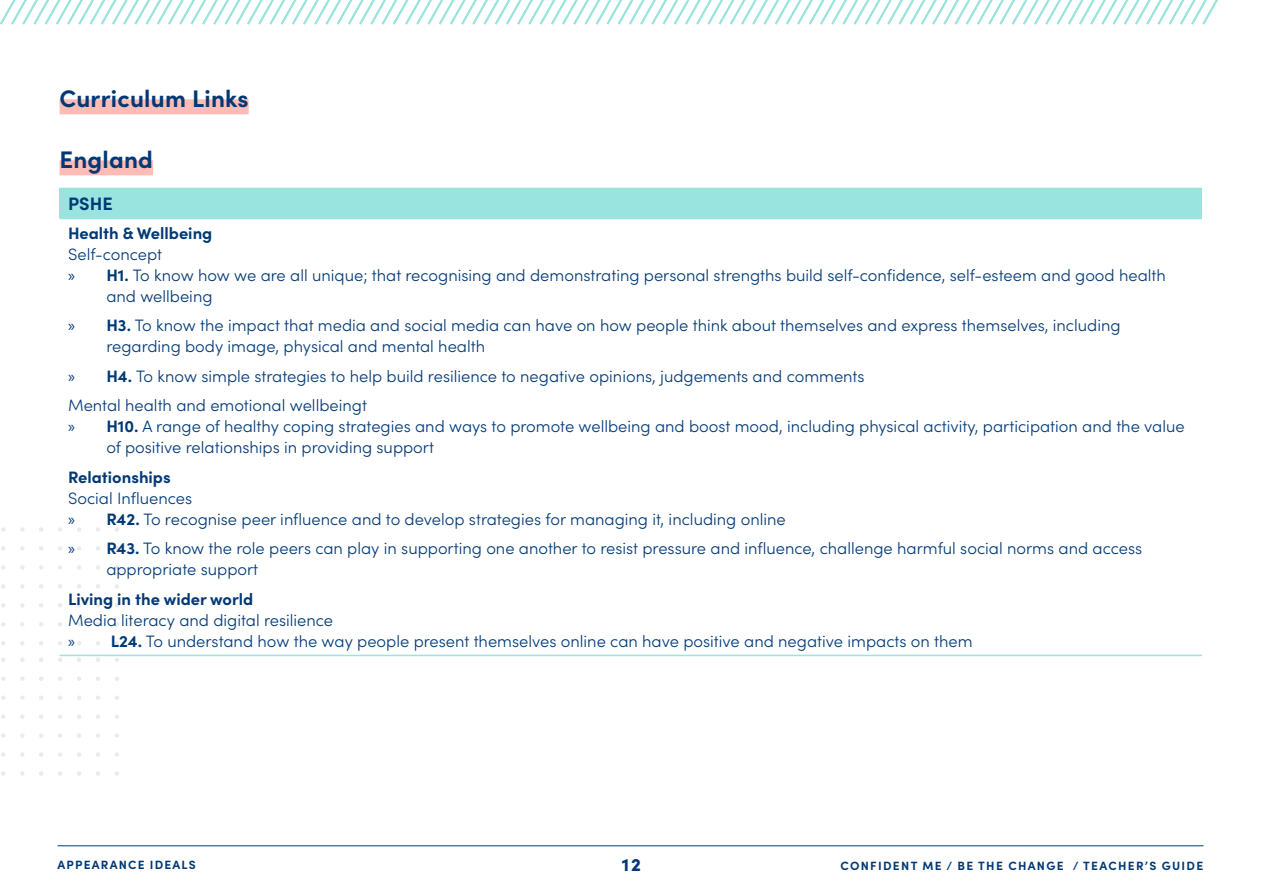
<style>
.page{position:relative;width:1263px;height:893px;background:#fff}
.page>*{position:absolute;margin:0;border:0;box-sizing:border-box;transform-origin:0 0}
.t1{font:700 24px "Sofia Pro";letter-spacing:.01em;color:#003976}
.t2{font:700 18px "Sofia Pro";color:#003976}
.t3{font:900 18px "Sofia Pro";color:#003976}
.t4{font:300 16.5px/21px "Sofia Pro";color:#003976}
.t5{font:700 16.5px "Sofia Pro";color:#003976}
.t6{font:700 12px "Sofia Pro";letter-spacing:.11em;color:#003976}
.s1{font-family:"Myriad Pro";font-weight:400}
.s2{font-weight:700}
</style>
<div class="page">
<svg style="left:0;top:0;width:78px;height:25px"></svg>
<svg style="left:78px;top:0;width:1140px;height:25px"></svg>
<svg style="left:115px;top:658px;width:4px;height:4px"></svg>
<svg style="left:115px;top:677px;width:4px;height:4px"></svg>
<svg style="left:115px;top:696px;width:4px;height:4px"></svg>
<svg style="left:115px;top:714px;width:4px;height:5px"></svg>
<svg style="left:115px;top:733px;width:4px;height:5px"></svg>
<svg style="left:115px;top:752px;width:4px;height:5px"></svg>
<svg style="left:115px;top:771px;width:4px;height:5px"></svg>
<svg style="left:96px;top:658px;width:4px;height:4px"></svg>
<svg style="left:96px;top:677px;width:4px;height:4px"></svg>
<svg style="left:96px;top:696px;width:4px;height:4px"></svg>
<svg style="left:96px;top:714px;width:4px;height:5px"></svg>
<svg style="left:96px;top:733px;width:4px;height:5px"></svg>
<svg style="left:96px;top:752px;width:4px;height:5px"></svg>
<svg style="left:96px;top:771px;width:4px;height:5px"></svg>
<svg style="left:77px;top:658px;width:4px;height:4px"></svg>
<svg style="left:77px;top:677px;width:4px;height:4px"></svg>
<svg style="left:77px;top:696px;width:4px;height:4px"></svg>
<svg style="left:77px;top:714px;width:4px;height:5px"></svg>
<svg style="left:77px;top:733px;width:4px;height:5px"></svg>
<svg style="left:77px;top:752px;width:4px;height:5px"></svg>
<svg style="left:77px;top:771px;width:4px;height:5px"></svg>
<svg style="left:58px;top:658px;width:4px;height:4px"></svg>
<svg style="left:58px;top:677px;width:4px;height:4px"></svg>
<svg style="left:58px;top:696px;width:4px;height:4px"></svg>
<svg style="left:58px;top:714px;width:4px;height:5px"></svg>
<svg style="left:58px;top:733px;width:4px;height:5px"></svg>
<svg style="left:58px;top:752px;width:4px;height:5px"></svg>
<svg style="left:58px;top:771px;width:4px;height:5px"></svg>
<svg style="left:39px;top:658px;width:4px;height:4px"></svg>
<svg style="left:39px;top:677px;width:4px;height:4px"></svg>
<svg style="left:39px;top:696px;width:4px;height:4px"></svg>
<svg style="left:39px;top:714px;width:4px;height:5px"></svg>
<svg style="left:39px;top:733px;width:4px;height:5px"></svg>
<svg style="left:39px;top:752px;width:4px;height:5px"></svg>
<svg style="left:39px;top:771px;width:4px;height:5px"></svg>
<svg style="left:20px;top:658px;width:5px;height:4px"></svg>
<svg style="left:20px;top:677px;width:5px;height:4px"></svg>
<svg style="left:20px;top:696px;width:5px;height:4px"></svg>
<svg style="left:20px;top:714px;width:5px;height:5px"></svg>
<svg style="left:20px;top:733px;width:5px;height:5px"></svg>
<svg style="left:20px;top:752px;width:5px;height:5px"></svg>
<svg style="left:20px;top:771px;width:5px;height:5px"></svg>
<svg style="left:1px;top:658px;width:4px;height:4px"></svg>
<svg style="left:1px;top:677px;width:4px;height:4px"></svg>
<svg style="left:1px;top:696px;width:4px;height:4px"></svg>
<svg style="left:1px;top:714px;width:4px;height:5px"></svg>
<svg style="left:1px;top:733px;width:4px;height:5px"></svg>
<svg style="left:1px;top:752px;width:4px;height:5px"></svg>
<svg style="left:1px;top:771px;width:4px;height:5px"></svg>
<svg style="left:115px;top:527px;width:4px;height:5px"></svg>
<svg style="left:115px;top:546px;width:4px;height:5px"></svg>
<svg style="left:115px;top:565px;width:4px;height:5px"></svg>
<svg style="left:115px;top:584px;width:4px;height:5px"></svg>
<svg style="left:115px;top:603px;width:4px;height:4px"></svg>
<svg style="left:115px;top:622px;width:4px;height:4px"></svg>
<svg style="left:115px;top:641px;width:4px;height:4px"></svg>
<svg style="left:96px;top:527px;width:4px;height:5px"></svg>
<svg style="left:96px;top:546px;width:4px;height:5px"></svg>
<svg style="left:96px;top:565px;width:4px;height:5px"></svg>
<svg style="left:96px;top:584px;width:4px;height:5px"></svg>
<svg style="left:96px;top:603px;width:4px;height:4px"></svg>
<svg style="left:96px;top:622px;width:4px;height:4px"></svg>
<svg style="left:96px;top:641px;width:4px;height:4px"></svg>
<svg style="left:77px;top:527px;width:4px;height:5px"></svg>
<svg style="left:77px;top:546px;width:4px;height:5px"></svg>
<svg style="left:77px;top:565px;width:4px;height:5px"></svg>
<svg style="left:77px;top:584px;width:4px;height:5px"></svg>
<svg style="left:77px;top:603px;width:4px;height:4px"></svg>
<svg style="left:77px;top:622px;width:4px;height:4px"></svg>
<svg style="left:77px;top:641px;width:4px;height:4px"></svg>
<svg style="left:58px;top:527px;width:4px;height:5px"></svg>
<svg style="left:58px;top:546px;width:4px;height:5px"></svg>
<svg style="left:58px;top:565px;width:4px;height:5px"></svg>
<svg style="left:58px;top:584px;width:4px;height:5px"></svg>
<svg style="left:58px;top:603px;width:4px;height:4px"></svg>
<svg style="left:58px;top:622px;width:4px;height:4px"></svg>
<svg style="left:58px;top:641px;width:4px;height:4px"></svg>
<svg style="left:39px;top:527px;width:4px;height:5px"></svg>
<svg style="left:39px;top:546px;width:4px;height:5px"></svg>
<svg style="left:39px;top:565px;width:4px;height:5px"></svg>
<svg style="left:39px;top:584px;width:4px;height:5px"></svg>
<svg style="left:39px;top:603px;width:4px;height:4px"></svg>
<svg style="left:39px;top:622px;width:4px;height:4px"></svg>
<svg style="left:39px;top:641px;width:4px;height:4px"></svg>
<svg style="left:20px;top:527px;width:5px;height:5px"></svg>
<svg style="left:20px;top:546px;width:5px;height:5px"></svg>
<svg style="left:20px;top:565px;width:5px;height:5px"></svg>
<svg style="left:20px;top:584px;width:5px;height:5px"></svg>
<svg style="left:20px;top:603px;width:5px;height:4px"></svg>
<svg style="left:20px;top:622px;width:5px;height:4px"></svg>
<svg style="left:20px;top:641px;width:5px;height:4px"></svg>
<svg style="left:1px;top:527px;width:4px;height:5px"></svg>
<svg style="left:1px;top:546px;width:4px;height:5px"></svg>
<svg style="left:1px;top:565px;width:4px;height:5px"></svg>
<svg style="left:1px;top:584px;width:4px;height:5px"></svg>
<svg style="left:1px;top:603px;width:4px;height:4px"></svg>
<svg style="left:1px;top:622px;width:4px;height:4px"></svg>
<svg style="left:1px;top:641px;width:4px;height:4px"></svg>
<div style="left:60px;top:99px;width:189px;height:15px;background:#ffbbb5"></div>
<div style="left:60px;top:188px;width:1142px;height:30px;background:#99e4de"></div>
<hr style="left:60px;top:218px;width:1142px;height:1px;background:#99e4de">
<hr style="left:60px;top:655px;width:1142px;height:1px;background:#99e4de">
<div style="left:60px;top:160px;width:93px;height:15px;background:#ffbbb5"></div>
<hr style="left:58px;top:845px;width:1145px;height:1px;background:#003976">
<h1 class="t1" style="left:60px;top:80px;width:191px">Curriculum Links</h1>
<h1 class="t1" style="left:60px;top:141px;width:95px">England</h1>
<p class="t2" style="left:68px;top:190px;width:46px">PSHE</p>
<p class="t5" style="left:68px;top:220px;width:146px">Health &amp; Wellbeing</p>
<p class="t4" style="left:68px;top:243px;width:96px">Self-concept</p>
<p class="t4" style="left:68px;top:264px;width:1099px"><span class="s1">»</span> <span class="s2">H1.</span> To know how we are all unique; that recognising and demonstrating personal strengths build self-confidence, self-esteem and good health</p>
<p class="t4" style="left:106px;top:285px;width:108px">and wellbeing</p>
<p class="t4" style="left:106px;top:314px;width:1016px;text-indent:-38px"><span class="s1">»</span> <span class="s2">H3.</span> To know the impact that media and social media can have on how people think about themselves and express themselves, including regarding body image, physical and mental health</p>
<p class="t4" style="left:68px;top:360px;width:798px;line-height:29.5px"><span class="s1">»</span> <span class="s2">H4.</span> To know simple strategies to help build resilience to negative opinions, judgements and comments<br>Mental health and emotional wellbeingt</p>
<p class="t4" style="left:106px;top:415px;width:1080px;text-indent:-38px"><span class="s1">»</span> <span class="s2">H10.</span> A range of healthy coping strategies and ways to promote wellbeing and boost mood, including physical activity, participation and the value of positive relationships in providing support</p>
<p class="t5" style="left:68px;top:464px;width:104px">Relationships</p>
<p class="t4" style="left:68px;top:487px;width:719px">Social Influences<br><span class="s1">»</span> <span class="s2">R42.</span> To recognise peer influence and to develop strategies for managing it, including online</p>
<p class="t4" style="left:106px;top:537px;width:1037px;text-indent:-38px"><span class="s1">»</span> <span class="s2">R43.</span> To know the role peers can play in supporting one another to resist pressure and influence, challenge harmful social norms and access appropriate support</p>
<p class="t5" style="left:68px;top:586px;width:187px">Living in the wider world</p>
<p class="t4" style="left:68px;top:609px;width:906px">Media literacy and digital resilience<br><span class="s1">»</span> <span class="s2">L24.</span> To understand how the way people present themselves online can have positive and negative impacts on them</p>
<p class="t6" style="left:58px;top:856px;width:140px">APPEARANCE IDEALS</p>
<p class="t3" style="left:622px;top:850px;width:21px">12</p>
<p class="t6" style="left:840px;top:856px;width:364px">CONFIDENT ME / BE THE CHANGE / TEACHER’S GUIDE</p>
</div>
